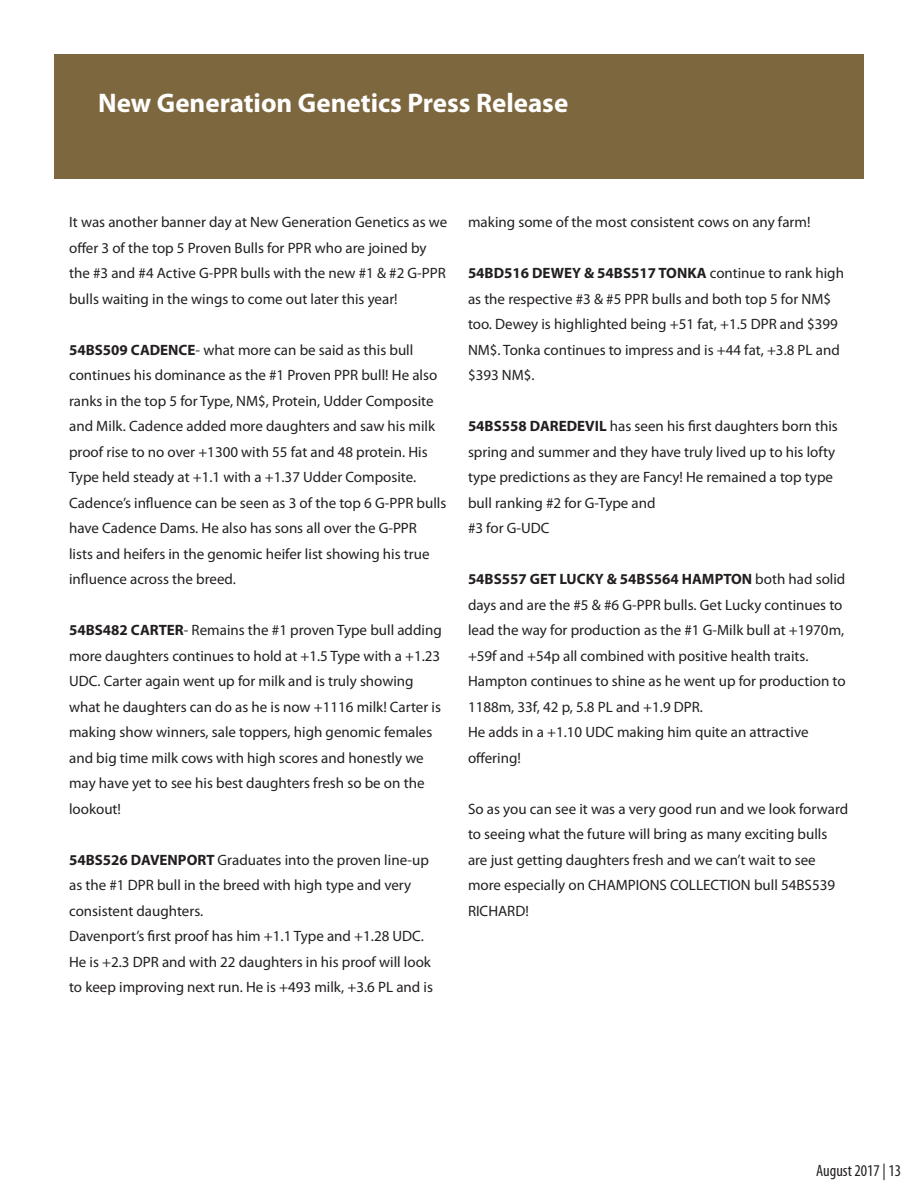
<style>
.page{position:relative;width:918px;height:1188px;background:#fff}
.page>*{position:absolute;margin:0;border:0;box-sizing:border-box;transform-origin:0 0}
.t1{font:700 27px "Myriad Pro";color:#fff}
.t2{font:condensed 16.5px "Myriad Pro";color:#231f20}
.t3{font:15px/25.5px "Myriad Pro";color:#231f20}
.s1{font-weight:700}
</style>
<div class="page">
<div style="left:54px;top:54px;width:810px;height:124px;background:#7d673e"></div>
<h1 class="t1" style="left:98px;top:85px;width:472px">New Generation Genetics Press Release</h1>
<p class="t3" style="left:69px;top:209px;width:380px">It was another banner day at New Generation Genetics as we offer 3 of the top 5 Proven Bulls for PPR who are joined by the #3 and #4 Active G-PPR bulls with the new #1 &amp; #2 G-PPR bulls waiting in the wings to come out later this year!</p>
<p class="t3" style="left:69px;top:337px;width:379px"><span class="s1">54BS509 CADENCE</span>- what more can be said as this bull continues his dominance as the #1 Proven PPR bull! He also ranks in the top 5 for Type, NM$, Protein, Udder Composite and Milk. Cadence added more daughters and saw his milk proof rise to no over +1300 with 55 fat and 48 protein. His Type held steady at +1.1 with a +1.37 Udder Composite.<br>Cadence’s influence can be seen as 3 of the top 6 G-PPR bulls have Cadence Dams. He also has sons all over the G-PPR<br>lists and heifers in the genomic heifer list showing his true influence across the breed.</p>
<p class="t3" style="left:69px;top:617px;width:374px"><span class="s1">54BS482 CARTER</span>- Remains the #1 proven Type bull adding more daughters continues to hold at +1.5 Type with a +1.23<br>UDC. Carter again went up for milk and is truly showing what he daughters can do as he is now +1116 milk! Carter is making show winners, sale toppers, high genomic females and big time milk cows with high scores and honestly we may have yet to see his best daughters fresh so be on the lookout!</p>
<p class="t3" style="left:69px;top:847px;width:365px"><span class="s1">54BS526 DAVENPORT</span> Graduates into the proven line-up as the #1 DPR bull in the breed with high type and very consistent daughters.<br>Davenport’s first proof has him +1.1 Type and +1.28 UDC.<br>He is +2.3 DPR and with 22 daughters in his proof will look to keep improving next run. He is +493 milk, +3.6 PL and is</p>
<p class="t3" style="left:468px;top:209px;width:344px">making some of the most consistent cows on any farm!</p>
<p class="t3" style="left:468px;top:260px;width:378px"><span class="s1">54BD516 DEWEY &amp; 54BS517 TONKA</span> continue to rank high as the respective #3 &amp; #5 PPR bulls and both top 5 for NM$ too. Dewey is highlighted being +51 fat, +1.5 DPR and $399<br>NM$. Tonka continues to impress and is +44 fat, +3.8 PL and $393 NM$.</p>
<p class="t3" style="left:468px;top:413px;width:371px"><span class="s1">54BS558 DAREDEVIL</span> has seen his first daughters born this spring and summer and they have truly lived up to his lofty type predictions as they are Fancy! He remained a top type bull ranking #2 for G-Type and<br>#3 for G-UDC</p>
<p class="t3" style="left:468px;top:566px;width:379px"><span class="s1">54BS557 GET LUCKY &amp; 54BS564 HAMPTON</span> both had solid days and are the #5 &amp; #6 G-PPR bulls. Get Lucky continues to lead the way for production as the #1 G-Milk bull at +1970m, +59f and +54p all combined with positive health traits.<br>Hampton continues to shine as he went up for production to 1188m, 33f, 42 p, 5.8 PL and +1.9 DPR.<br>He adds in a +1.10 UDC making him quite an attractive offering!</p>
<p class="t3" style="left:468px;top:796px;width:382px">So as you can see it was a very good run and we look forward to seeing what the future will bring as many exciting bulls are just getting daughters fresh and we can’t wait to see more especially on CHAMPIONS COLLECTION bull 54BS539<br>RICHARD!</p>
<p class="t2" style="left:816px;top:1161px;width:86px">August 2017 | 13</p>
</div>
